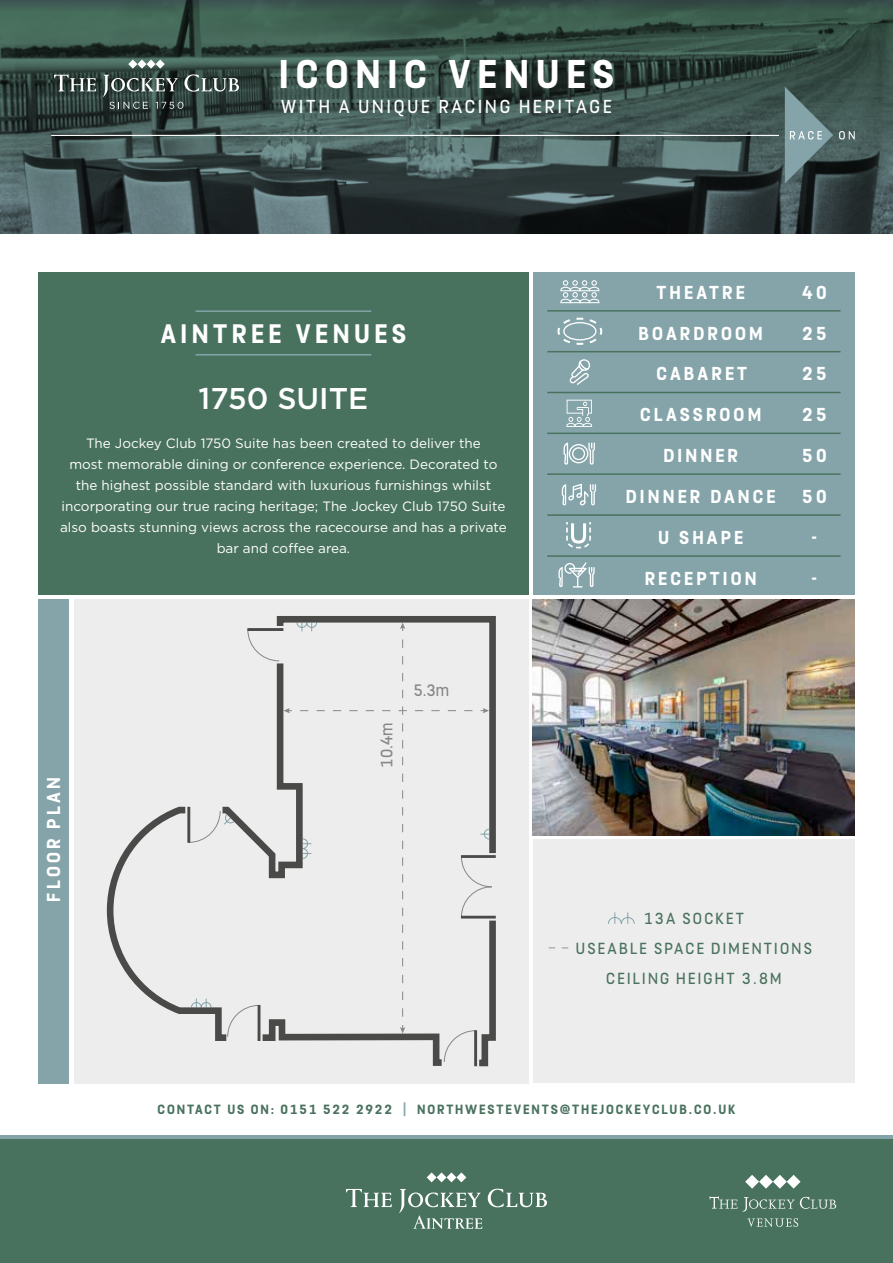
<style>
.page{position:relative;width:893px;height:1263px;background:#fff}
.page>*{position:absolute;margin:0;border:0;box-sizing:border-box;transform-origin:0 0}
.t1{font:700 45px "FS Dillon";letter-spacing:.15em;color:#fff}
.t2{font:700 30px "FS Dillon";letter-spacing:.15em;color:#fff}
.t3{font:500 30px "Gotham";color:#fff}
.t4{font:700 21px/41px "FS Dillon";letter-spacing:.15em;color:#fff;text-align:center}
.t5{font:21px "FS Dillon";letter-spacing:.14em;color:#fff}
.t6{font:18.6px "FS Dillon";color:#878787}
.t7{font:18px/30px "FS Dillon";letter-spacing:.125em;color:#49725e;text-align:center}
.t8{font:700 15px "FS Dillon";letter-spacing:.125em;color:#49725e}
.t9{font:13.5px/21px "Gotham";color:#fff;text-align:center}
.s1{color:#85a4aa}
</style>
<div class="page">
<div style="left:38px;top:599px;width:31px;height:484px;background:#85a4aa"></div>
<div style="left:0;top:1139px;width:893px;height:124px;background:#49725e"></div>
<div style="left:38px;top:272px;width:491px;height:323px;background:#49725e"></div>
<div style="left:533px;top:272px;width:322px;height:323px;background:#85a4aa"></div>
<div style="left:74px;top:599px;width:455px;height:484px;background:#ededed"></div>
<hr style="left:0;top:1136px;width:893px;height:3px;background:#85a4aa">
<img style="left:533px;top:599px;width:322px;height:236px">
<hr style="left:196px;top:310px;width:175px;height:2px;background:#85a4aa">
<hr style="left:196px;top:354px;width:175px;height:1px;background:#85a4aa">
<hr style="left:547px;top:310px;width:293px;height:2px;background:#49725e">
<hr style="left:547px;top:351px;width:293px;height:1px;background:#49725e">
<hr style="left:547px;top:392px;width:293px;height:1px;background:#49725e">
<hr style="left:547px;top:433px;width:293px;height:1px;background:#49725e">
<hr style="left:547px;top:473px;width:293px;height:2px;background:#49725e">
<hr style="left:547px;top:514px;width:293px;height:2px;background:#49725e">
<hr style="left:547px;top:555px;width:293px;height:2px;background:#49725e">
<svg style="left:0;top:0;width:893px;height:234px;background:#394e4a"></svg>
<svg style="left:785px;top:87px;width:48px;height:96px;background:#60787a"></svg>
<svg style="left:839px;top:131px;width:16px;height:9px"></svg>
<hr style="left:51px;top:135px;width:728px;height:1px;background:#fff">
<svg style="left:747px;top:1218px;width:51px;height:9px"></svg>
<svg style="left:710px;top:1196px;width:126px;height:15px"></svg>
<svg style="left:745px;top:1175px;width:56px;height:13px"></svg>
<svg style="left:557px;top:317px;width:46px;height:28px"></svg>
<svg style="left:558px;top:562px;width:37px;height:26px"></svg>
<svg style="left:569px;top:359px;width:21px;height:26px"></svg>
<svg style="left:561px;top:442px;width:36px;height:107px"></svg>
<svg style="left:566px;top:400px;width:26px;height:27px"></svg>
<svg style="left:560px;top:280px;width:40px;height:23px"></svg>
<div style="left:533px;top:839px;width:322px;height:244px;background:#ededed"></div>
<svg style="left:608px;top:912px;width:27px;height:12px"></svg>
<svg style="left:549px;top:947px;width:19px;height:1px"></svg>
<svg style="left:107px;top:616px;width:389px;height:450px"></svg>
<svg style="left:227px;top:623px;width:265px;height:440px"></svg>
<hr style="left:461px;top:916px;width:35px;height:2px;background:#4a4a49">
<hr style="left:461px;top:855px;width:35px;height:3px;background:#4a4a49">
<svg style="left:54px;top:75px;width:42px;height:16px"></svg>
<svg style="left:103px;top:60px;width:136px;height:49px;background:#4a5c57"></svg>
<svg style="left:346px;top:1189px;width:46px;height:18px"></svg>
<svg style="left:399px;top:1189px;width:83px;height:40px"></svg>
<svg style="left:488px;top:1189px;width:59px;height:18px"></svg>
<svg style="left:427px;top:1172px;width:39px;height:10px"></svg>
<h1 class="t1" style="left:279px;top:41px;width:337px">ICONIC VENUES</h1>
<h3 class="t5" style="left:281px;top:92px;width:332px">WITH A UNIQUE RACING HERITAGE</h3>
<h2 class="t2" style="left:161px;top:311px;width:247px">AINTREE VENUES</h2>
<h2 class="t3" style="left:199px;top:379px;width:171px">1750 SUITE</h2>
<p class="t9" style="left:60px;top:432px;width:448px">The Jockey Club 1750 Suite has been created to deliver the<br>most memorable dining or conference experience. Decorated to the highest possible standard with luxurious furnishings whilst incorporating our true racing heritage; The Jockey Club 1750 Suite also boasts stunning views across the racecourse and has a private bar and coffee area.</p>
<h3 class="t4" style="left:31px;top:901px;width:126px;rotate:-90deg">FLOOR PLAN</h3>
<h3 class="t6" style="left:374px;top:768px;width:46px;rotate:-90deg">10.4m</h3>
<h3 class="t6" style="left:413px;top:678px;width:37px">5.3m</h3>
<h3 class="t4" style="left:657px;top:270px;width:90px">THEATRE</h3>
<h3 class="t4" style="left:802px;top:270px;width:26px">40</h3>
<h3 class="t4" style="left:626px;top:311px;width:151px">BOARDROOM<br>CABARET<br>CLASSROOM<br>DINNER<br>DINNER DANCE<br>U SHAPE<br>RECEPTION</h3>
<h3 class="t4" style="left:802px;top:311px;width:26px">25</h3>
<h3 class="t4" style="left:802px;top:352px;width:26px">25</h3>
<h3 class="t4" style="left:802px;top:392px;width:26px">25</h3>
<h3 class="t4" style="left:802px;top:433px;width:26px">50</h3>
<h3 class="t4" style="left:802px;top:474px;width:26px">50</h3>
<h3 class="t4" style="left:812px;top:515px;width:7px">-</h3>
<h3 class="t4" style="left:812px;top:556px;width:7px">-</h3>
<h3 class="t7" style="left:576px;top:902px;width:237px">13A SOCKET<br>USEABLE SPACE DIMENTIONS<br>CEILING HEIGHT 3.8M</h3>
<p class="t8" style="left:158px;top:1099px;width:579px">CONTACT US ON: 0151 522 2922 <span class="s1">|</span> NORTHWESTEVENTS@THEJOCKEYCLUB.CO.UK</p>
</div>
